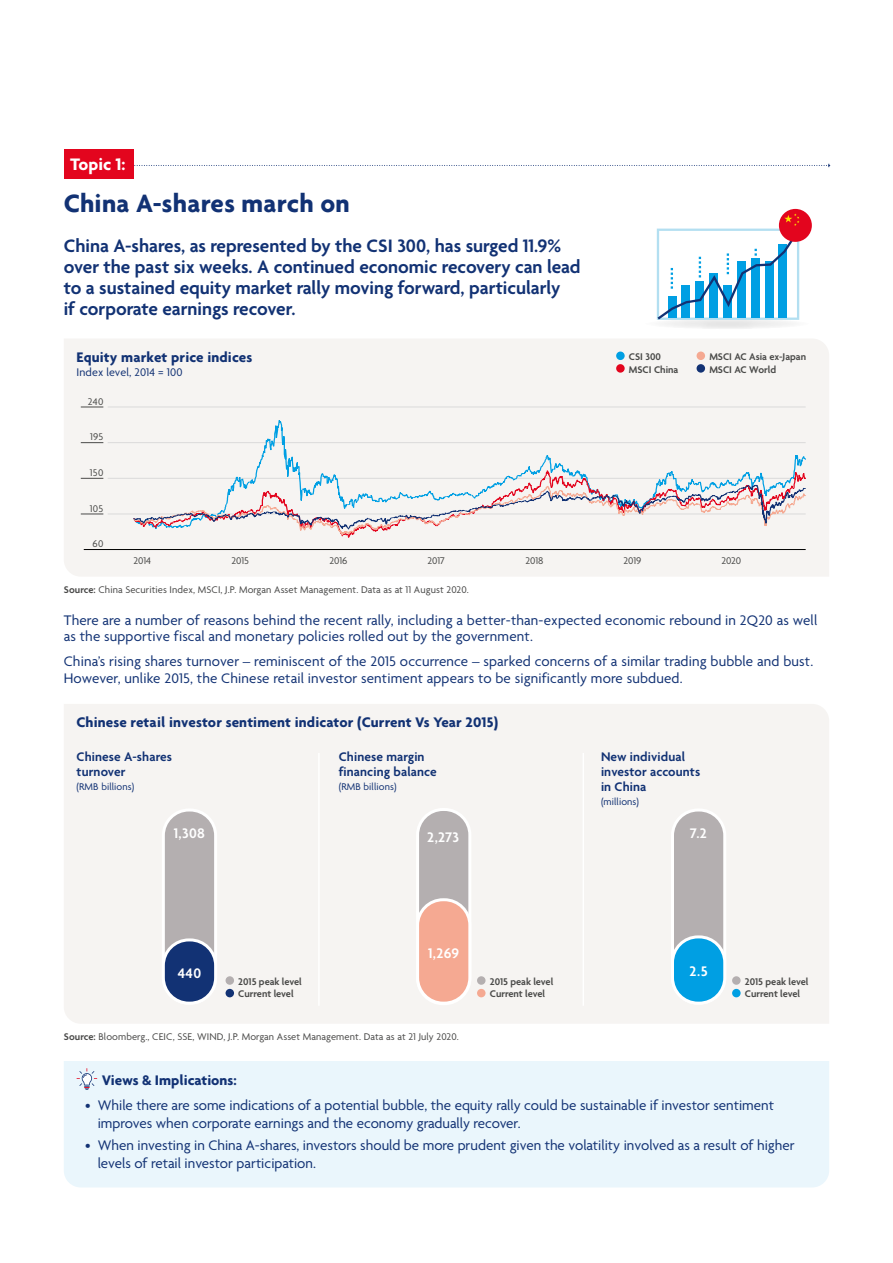
<style>
.page{position:relative;width:893px;height:1263px;background:#fff}
.page>*{position:absolute;margin:0;border:0;box-sizing:border-box;transform-origin:0 0}
.t1{font:700 27px "Agenda";letter-spacing:.01em;color:#123274}
.t2{font:600 19.5px/21px "Agenda";color:#123274}
.t3{font:700 18px "Agenda";color:#fff}
.t4{font:15px/16.5px "Agenda";color:#123274}
.t5{font:700 15px "Agenda";letter-spacing:.01em;color:#123274}
.t6{font:600 15px "Agenda";letter-spacing:.025em;color:#fff}
.t7{font:600 13.5px/15px "Agenda";letter-spacing:.01em;color:#123274}
.t8{font:12px "Agenda";letter-spacing:.01em;color:#123274}
.t9{font:10.5px "Agenda";letter-spacing:.01em;color:#4a4a49}
.t10{font:600 10.5px/12.6px "Agenda";color:#4a4a49}
.t11{font:10.5px "Agenda";letter-spacing:.01em;color:#123274}
.s1{font-weight:600}
</style>
<div class="page">
<div style="left:64px;top:339px;width:765px;height:237px;background:#f6f4f2"></div>
<hr style="left:108px;top:407px;width:698px;height:1px;background:#dadada">
<hr style="left:108px;top:442px;width:698px;height:1px;background:#dadada">
<hr style="left:108px;top:478px;width:698px;height:1px;background:#dadada">
<hr style="left:108px;top:514px;width:698px;height:1px;background:#dadada">
<svg style="left:81px;top:407px;width:22px;height:1px"></svg>
<svg style="left:81px;top:442px;width:22px;height:1px"></svg>
<svg style="left:81px;top:478px;width:22px;height:1px"></svg>
<svg style="left:81px;top:514px;width:22px;height:1px"></svg>
<div style="left:616px;top:352px;width:9px;height:8px;background:#009fe3;border-radius:50%"></div>
<div style="left:616px;top:364px;width:9px;height:9px;background:#e3051e;border-radius:50%"></div>
<hr style="left:84px;top:549px;width:722px;height:1px;background:#000">
<div style="left:64px;top:704px;width:765px;height:319px;background:#f6f4f2"></div>
<div style="left:226px;top:976px;width:8px;height:9px;background:#b4afb0;border-radius:50%"></div>
<div style="left:226px;top:989px;width:8px;height:8px;background:#123274;border-radius:50%"></div>
<div style="left:163px;top:810px;width:53px;height:193px;background:#b4afb0;border-radius:26px"></div>
<div style="left:162px;top:808px;width:55px;height:197px;border:3px solid #fff;border-radius:26px"></div>
<div style="left:163px;top:940px;width:53px;height:63px;background:#123274;border-radius:26px"></div>
<div style="left:162px;top:938px;width:55px;height:67px;border:3px solid #fff;border-radius:26px"></div>
<div style="left:477px;top:976px;width:9px;height:9px;background:#b4afb0;border-radius:50%"></div>
<div style="left:477px;top:989px;width:9px;height:8px;background:#f5a992;border-radius:50%"></div>
<div style="left:418px;top:809px;width:52px;height:195px;background:#b4afb0;border-radius:26px"></div>
<div style="left:416px;top:808px;width:55px;height:197px;border:3px solid #fff;border-radius:26px"></div>
<div style="left:418px;top:900px;width:52px;height:103px;background:#f5a992;border-radius:26px"></div>
<div style="left:416px;top:898px;width:55px;height:107px;border:3px solid #fff;border-radius:26px"></div>
<div style="left:732px;top:976px;width:9px;height:9px;background:#b4afb0;border-radius:50%"></div>
<div style="left:732px;top:989px;width:9px;height:8px;background:#009fe3;border-radius:50%"></div>
<div style="left:672px;top:810px;width:53px;height:193px;background:#b4afb0;border-radius:26px"></div>
<div style="left:671px;top:808px;width:55px;height:197px;border:3px solid #fff;border-radius:26px"></div>
<div style="left:672px;top:937px;width:53px;height:66px;background:#009fe3;border-radius:26px"></div>
<div style="left:671px;top:935px;width:55px;height:70px;border:3px solid #fff;border-radius:26px"></div>
<div style="left:644px;top:318px;width:166px;height:11px;background:#f0f0f0;border-radius:50%"></div>
<svg style="left:779px;top:209px;width:33px;height:33px"></svg>
<svg style="left:657px;top:211px;width:153px;height:109px"></svg>
<svg style="left:134px;top:164px;width:696px;height:3px"></svg>
<div style="left:64px;top:149px;width:70px;height:30px;background:#e3051e"></div>
<div style="left:64px;top:1061px;width:765px;height:126px;background:#eaf6fc"></div>
<svg style="left:77px;top:1068px;width:20px;height:22px"></svg>
<hr style="left:318px;top:753px;width:2px;height:253px;background:#fff">
<hr style="left:583px;top:753px;width:1px;height:253px;background:#fff">
<div style="left:133px;top:420px;width:673px;height:50px;background:#f6f4f2"></div>
<svg style="left:133px;top:470px;width:673px;height:68px;fill:#f6f4f2"></svg>
<svg style="left:133px;top:485px;width:673px;height:50px"></svg>
<div style="left:697px;top:351px;width:8px;height:9px;background:#f5a992;border-radius:50%"></div>
<div style="left:697px;top:364px;width:8px;height:9px;background:#123274;border-radius:50%"></div>
<p class="t3" style="left:70px;top:153px;width:57px">Topic 1:</p>
<h1 class="t1" style="left:64px;top:187px;width:287px">China A-shares march on</h1>
<h2 class="t2" style="left:64px;top:236px;width:518px">China A-shares, as represented by the CSI 300, has surged 11.9% over the past six weeks. A continued economic recovery can lead to a sustained equity market rally moving forward, particularly<br>if corporate earnings recover.</h2>
<p class="t5" style="left:77px;top:348px;width:177px">Equity market price indices</p>
<p class="t8" style="left:77px;top:366px;width:107px">Index level, 2014 = 100</p>
<p class="t9" style="left:88px;top:396px;width:17px">240</p>
<p class="t9" style="left:90px;top:431px;width:15px">195</p>
<p class="t9" style="left:90px;top:467px;width:15px">150</p>
<p class="t9" style="left:90px;top:503px;width:15px">105</p>
<p class="t9" style="left:93px;top:538px;width:12px">60</p>
<p class="t10" style="left:629px;top:351px;width:51px">CSI 300<br>MSCI China</p>
<p class="t10" style="left:709px;top:351px;width:98px">MSCI AC Asia ex-Japan<br>MSCI AC World</p>
<p class="t9" style="left:133px;top:555px;width:19px">2014</p>
<p class="t9" style="left:231px;top:555px;width:19px">2015</p>
<p class="t9" style="left:329px;top:555px;width:20px">2016</p>
<p class="t9" style="left:427px;top:555px;width:19px">2017</p>
<p class="t9" style="left:525px;top:555px;width:20px">2018</p>
<p class="t9" style="left:623px;top:555px;width:20px">2019</p>
<p class="t9" style="left:721px;top:555px;width:21px">2020</p>
<p class="t9" style="left:64px;top:584px;width:407px"><span class="s1">Source:</span> China Securities Index, MSCI, J.P. Morgan Asset Management. Data as at 11 August 2020.</p>
<p class="t4" style="left:64px;top:612px;width:755px">There are a number of reasons behind the recent rally, including a better-than-expected economic rebound in 2Q20 as well as the supportive fiscal and monetary policies rolled out by the government.</p>
<p class="t4" style="left:64px;top:654px;width:751px">China’s rising shares turnover – reminiscent of the 2015 occurrence – sparked concerns of a similar trading bubble and bust.<br>However, unlike 2015, the Chinese retail investor sentiment appears to be significantly more subdued.</p>
<p class="t5" style="left:77px;top:713px;width:423px">Chinese retail investor sentiment indicator (Current Vs Year 2015)</p>
<p class="t7" style="left:77px;top:750px;width:97px">Chinese A-shares turnover</p>
<p class="t11" style="left:77px;top:781px;width:59px">(RMB billions)</p>
<p class="t7" style="left:339px;top:750px;width:99px">Chinese margin financing balance</p>
<p class="t11" style="left:339px;top:781px;width:59px">(RMB billions)</p>
<p class="t6" style="left:174px;top:825px;width:33px">1,308</p>
<p class="t6" style="left:427px;top:829px;width:33px">2,273</p>
<p class="t6" style="left:178px;top:965px;width:25px">440</p>
<p class="t10" style="left:238px;top:976px;width:65px">2015 peak level<br>Current level</p>
<p class="t6" style="left:428px;top:945px;width:33px">1,269</p>
<p class="t9" style="left:64px;top:1031px;width:396px"><span class="s1">Source:</span> Bloomberg., CEIC, SSE, WIND, J.P. Morgan Asset Management. Data as at 21 July 2020.</p>
<p class="t5" style="left:102px;top:1070px;width:136px">Views &amp; Implications:</p>
<p class="t10" style="left:490px;top:976px;width:65px">2015 peak level<br>Current level</p>
<p class="t7" style="left:601px;top:750px;width:101px">New individual investor accounts in China</p>
<p class="t11" style="left:601px;top:796px;width:40px">(millions)</p>
<p class="t6" style="left:690px;top:825px;width:18px">7.2</p>
<p class="t6" style="left:690px;top:963px;width:20px">2.5</p>
<p class="t10" style="left:745px;top:976px;width:65px">2015 peak level<br>Current level</p>
<p class="t4" style="left:98px;top:1097px;width:678px;line-height:18px;text-indent:-13px">• While there are some indications of a potential bubble, the equity rally could be sustainable if investor sentiment improves when corporate earnings and the economy gradually recover.</p>
<p class="t4" style="left:98px;top:1137px;width:698px;line-height:18px;text-indent:-13px">• When investing in China A-shares, investors should be more prudent given the volatility involved as a result of higher levels of retail investor participation.</p>
</div>
